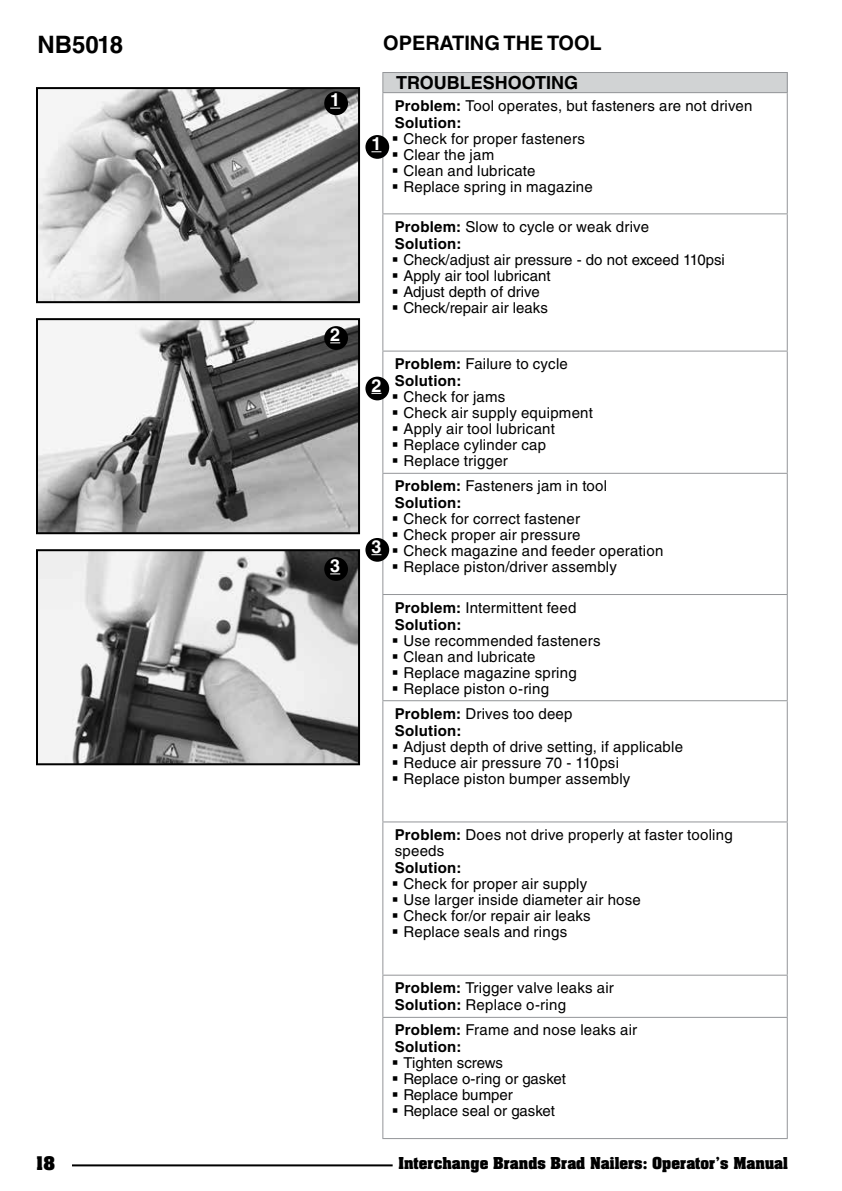
<style>
.page{position:relative;width:842px;height:1191px;background:#fff}
.page>*{position:absolute;margin:0;border:0;box-sizing:border-box;transform-origin:0 0}
.t1{font:700 24px "Helvetica LT Std";color:#000}
.t2{font:700 20px "Helvetica LT Std";color:#000}
.t3{font:700 18px "Helvetica LT Std";color:#000}
.t4{font:700 18px "Helvetica LT Std";color:#fff}
.t5{font:700 16px "Aachen";color:#000}
.t6{font:15px/16px "Helvetica LT Std";letter-spacing:.015em;color:#000}
.t7{font:700 15px/17px "Helvetica LT Std";letter-spacing:.015em;color:#000}
.t8{font:700 14px "Aachen";color:#000}
.s1{font-weight:700}
.s2{font-weight:400}
</style>
<div class="page">
<hr style="left:72px;top:1164px;width:321px;height:2px;background:#000">
<div style="left:383px;top:72px;width:404px;height:21px;background:#d1d3d4"></div>
<hr style="left:382px;top:93px;width:1px;height:120px;background:#939598">
<hr style="left:787px;top:93px;width:1px;height:120px;background:#939598">
<hr style="left:382px;top:214px;width:1px;height:136px;background:#939598">
<hr style="left:787px;top:214px;width:1px;height:136px;background:#939598">
<hr style="left:382px;top:351px;width:1px;height:122px;background:#939598">
<hr style="left:787px;top:351px;width:1px;height:122px;background:#939598">
<hr style="left:382px;top:474px;width:1px;height:120px;background:#939598">
<hr style="left:787px;top:474px;width:1px;height:120px;background:#939598">
<hr style="left:382px;top:595px;width:1px;height:105px;background:#939598">
<hr style="left:787px;top:595px;width:1px;height:105px;background:#939598">
<hr style="left:382px;top:701px;width:1px;height:120px;background:#939598">
<hr style="left:787px;top:701px;width:1px;height:120px;background:#939598">
<hr style="left:382px;top:822px;width:1px;height:152px;background:#939598">
<hr style="left:787px;top:822px;width:1px;height:152px;background:#939598">
<hr style="left:382px;top:975px;width:1px;height:41px;background:#939598">
<hr style="left:787px;top:975px;width:1px;height:41px;background:#939598">
<hr style="left:382px;top:1017px;width:1px;height:121px;background:#939598">
<hr style="left:787px;top:1017px;width:1px;height:121px;background:#939598">
<hr style="left:382px;top:72px;width:406px;height:1px;background:#939598">
<svg style="left:382px;top:73px;width:1px;height:19px"></svg>
<svg style="left:787px;top:73px;width:1px;height:19px"></svg>
<hr style="left:382px;top:92px;width:406px;height:1px;background:#939598">
<hr style="left:382px;top:213px;width:406px;height:1px;background:#939598">
<hr style="left:382px;top:350px;width:406px;height:1px;background:#939598">
<hr style="left:382px;top:473px;width:406px;height:1px;background:#939598">
<hr style="left:382px;top:594px;width:406px;height:1px;background:#939598">
<hr style="left:382px;top:700px;width:406px;height:1px;background:#939598">
<hr style="left:382px;top:821px;width:406px;height:1px;background:#939598">
<hr style="left:382px;top:974px;width:406px;height:1px;background:#939598">
<hr style="left:382px;top:1016px;width:406px;height:1px;background:#939598">
<hr style="left:382px;top:1138px;width:406px;height:1px;background:#939598">
<img style="left:39px;top:90px;width:318px;height:210px">
<div style="left:36px;top:87px;width:324px;height:216px;border:2px solid #000"></div>
<div style="left:324px;top:91px;width:24px;height:24px;background:#000;border-radius:50%"></div>
<div style="left:365px;top:135px;width:24px;height:24px;background:#000;border-radius:50%"></div>
<div style="left:365px;top:376px;width:24px;height:24px;background:#000;border-radius:50%"></div>
<div style="left:365px;top:538px;width:24px;height:24px;background:#000;border-radius:50%"></div>
<img style="left:39px;top:321px;width:318px;height:210px">
<div style="left:36px;top:318px;width:324px;height:216px;border:2px solid #000"></div>
<div style="left:324px;top:326px;width:24px;height:24px;background:#000;border-radius:50%"></div>
<img style="left:39px;top:552px;width:318px;height:210px">
<div style="left:36px;top:549px;width:324px;height:216px;border:2px solid #000"></div>
<div style="left:324px;top:557px;width:24px;height:24px;background:#000;border-radius:50%"></div>
<h1 class="t1" style="left:37px;top:30px;width:87px">NB5018</h1>
<p class="t4" style="left:330px;top:89px;width:12px">1</p>
<p class="t4" style="left:330px;top:324px;width:12px">2</p>
<p class="t4" style="left:330px;top:555px;width:12px">3</p>
<h2 class="t2" style="left:383px;top:31px;width:220px">OPERATING THE TOOL</h2>
<p class="t4" style="left:371px;top:133px;width:12px">1</p>
<p class="t3" style="left:396px;top:72px;width:183px">TROUBLESHOOTING</p>
<p class="t6" style="left:395px;top:97px;width:359px;line-height:17px"><span class="s1">Problem:</span> Tool operates, but fasteners are not driven<br><span class="s1">Solution:</span></p>
<p class="t6" style="left:403px;top:130px;width:191px">Check for proper fasteners<br>Clear the jam<br>Clean and lubricate<br>Replace spring in magazine</p>
<p class="t6" style="left:395px;top:218px;width:256px;line-height:17px"><span class="s1">Problem:</span> Slow to cycle or weak drive<br><span class="s1">Solution:</span></p>
<p class="t6" style="left:403px;top:251px;width:323px">Check/adjust air pressure - do not exceed 110psi<br>Apply air tool lubricant<br>Adjust depth of drive<br>Check/repair air leaks</p>
<p class="t4" style="left:371px;top:374px;width:12px">2</p>
<p class="t4" style="left:371px;top:535px;width:12px">3</p>
<p class="t7" style="left:395px;top:355px;width:175px">Problem: <span class="s2">Failure to cycle<br></span>Solution:</p>
<p class="t6" style="left:403px;top:389px;width:191px">Check for jams<br>Check air supply equipment<br>Apply air tool lubricant<br>Replace cylinder cap<br>Replace trigger</p>
<p class="t6" style="left:395px;top:477px;width:214px;line-height:17px"><span class="s1">Problem:</span> Fasteners jam in tool<br><span class="s1">Solution:</span></p>
<p class="t6" style="left:403px;top:511px;width:262px">Check for correct fastener<br>Check proper air pressure<br>Check magazine and feeder operation<br>Replace piston/driver assembly</p>
<p class="t7" style="left:395px;top:598px;width:183px">Problem: <span class="s2">Intermittent feed<br></span>Solution:</p>
<p class="t6" style="left:403px;top:632px;width:199px">Use recommended fasteners<br>Clean and lubricate<br>Replace magazine spring<br>Replace piston o-ring</p>
<p class="t7" style="left:395px;top:704px;width:179px">Problem: <span class="s2">Drives too deep<br></span>Solution:</p>
<p class="t6" style="left:403px;top:738px;width:281px">Adjust depth of drive setting, if applicable<br>Reduce air pressure 70 - 110psi<br>Replace piston bumper assembly</p>
<p class="t6" style="left:395px;top:826px;width:339px"><span class="s1">Problem:</span> Does not drive properly at faster tooling speeds</p>
<p class="t7" style="left:395px;top:859px;width:68px">Solution:</p>
<p class="t6" style="left:403px;top:875px;width:239px">Check for proper air supply<br>Use larger inside diameter air hose<br>Check for/or repair air leaks<br>Replace seals and rings</p>
<p class="t6" style="left:395px;top:979px;width:221px;line-height:17px"><span class="s1">Problem:</span> Trigger valve leaks air<br><span class="s1">Solution:</span> Replace o-ring</p>
<p class="t6" style="left:395px;top:1021px;width:244px;line-height:17px"><span class="s1">Problem:</span> Frame and nose leaks air<br><span class="s1">Solution:</span></p>
<p class="t6" style="left:403px;top:1055px;width:164px">Tighten screws<br>Replace o-ring or gasket<br>Replace bumper<br>Replace seal or gasket</p>
<p class="t5" style="left:36px;top:1151px;width:20px">18</p>
<p class="t8" style="left:398px;top:1152px;width:391px">Interchange Brands Brad Nailers: Operator’s Manual</p>
</div>
